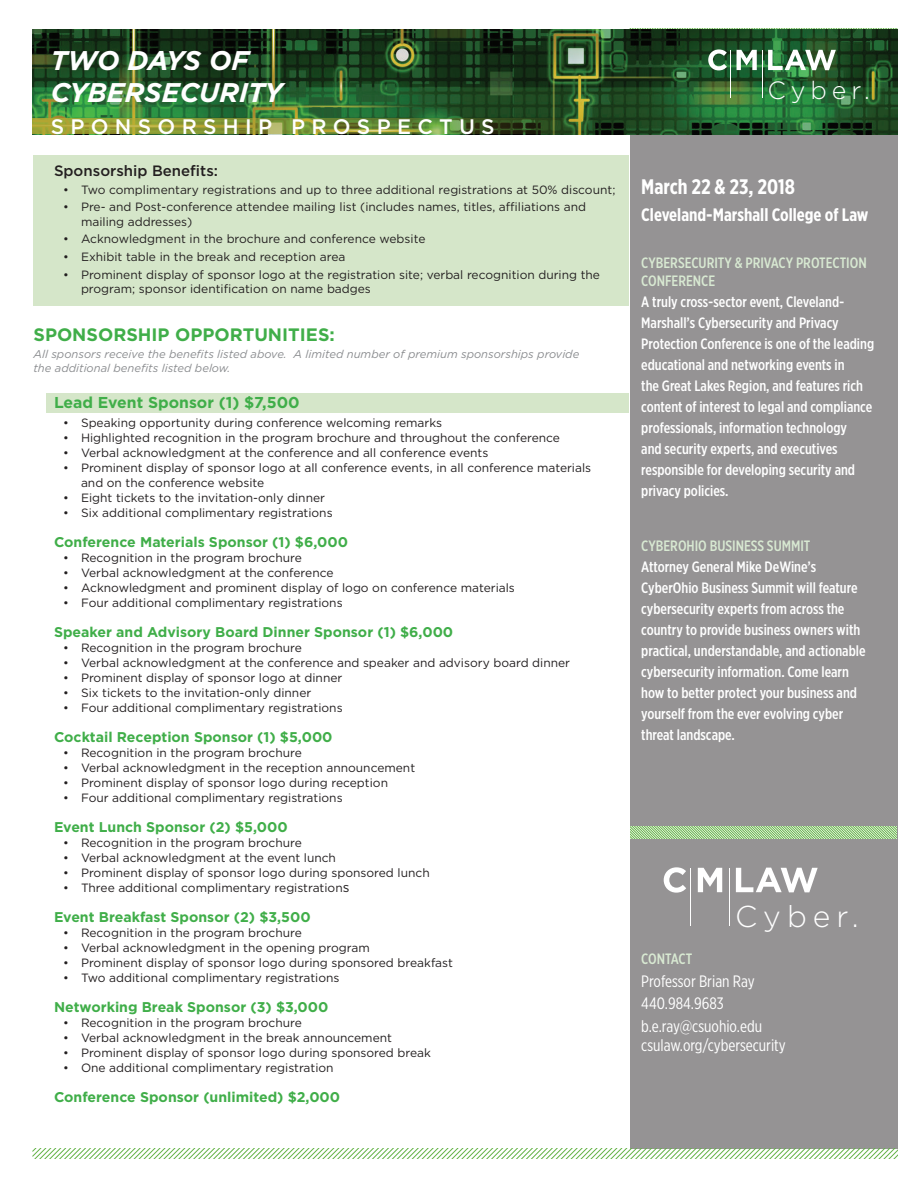
<style>
.page{position:relative;width:918px;height:1188px;background:#fff}
.page>*{position:absolute;margin:0;border:0;box-sizing:border-box;transform-origin:0 0}
.t1{font:300 30.15px "Gotham";letter-spacing:.2em;color:#fff}
.t2{font:italic 700 27px/32.4px "Gotham";color:#fff}
.t3{font:300 25.05px "Gotham";letter-spacing:.2em;color:#fff}
.t4{font:500 21px "Gotham";letter-spacing:.3em;color:#fff}
.t5{font:700 21px "Gotham X Narrow";color:#fff}
.t6{font:700 18px "Gotham X Narrow";color:#fff}
.t7{font:700 18px "Gotham";color:#40ae49}
.t8{font:16.5px/22.5px "Gotham X Narrow";color:#fff}
.t9{font:700 15.75px "Gotham";color:#40ae49}
.t10{font:500 15px/21px "Gotham X Narrow";color:#fff}
.t11{font:500 15px/18px "Gotham X Narrow";color:#d8e9d2}
.t12{font:500 15px "Gotham";color:#231f20}
.t13{font:700 14.1px "Gotham";color:#40ae49}
.t14{font:12px/14.4px "Gotham";color:#231f20}
.t15{font:italic 11.25px/13.5px "Gotham";color:#8a8c8f}
.s1{font-size:13.5px}
</style>
<div class="page">
<div style="left:46px;top:393px;width:583px;height:19px;background:#d5e6c9"></div>
<div style="left:33px;top:155px;width:596px;height:151px;background:#d5e6c9"></div>
<div style="left:630px;top:29px;width:267px;height:1119px;background:#959394"></div>
<img style="left:32px;top:29px;width:865px;height:106px">
<svg style="left:630px;top:826px;width:267px;height:13px;background:#a5d294"></svg>
<svg style="left:32px;top:1148px;width:865px;height:11px"></svg>
<svg style="left:32px;top:119px;width:560px;height:15px;background:#748732"></svg>
<svg style="left:664px;top:867px;width:22px;height:26px"></svg>
<hr style="left:691px;top:868px;width:1px;height:57px;background:#fff">
<svg style="left:698px;top:868px;width:24px;height:24px"></svg>
<hr style="left:729px;top:868px;width:1px;height:57px;background:#fff">
<svg style="left:736px;top:868px;width:82px;height:24px"></svg>
<hr style="left:731px;top:50px;width:1px;height:47px;background:#fff">
<hr style="left:762px;top:50px;width:1px;height:47px;background:#fff">
<svg style="left:630px;top:29px;width:267px;height:41px;background:#305737"></svg>
<h2 class="t2" style="left:51px;top:44px;width:233px">TWO DAYS OF<br>CYBERSECURITY</h2>
<h3 class="t4" style="left:51px;top:113px;width:446px">SPONSORSHIP PROSPECTUS</h3>
<p class="t12" style="left:54px;top:161px;width:166px">Sponsorship Benefits:</p>
<p class="t14" style="left:63px;top:182px;width:554px">• Two complimentary registrations and up to three additional registrations at 50% discount;</p>
<p class="t14" style="left:81px;top:200px;width:507px;text-indent:-18px">• Pre- and Post-conference attendee mailing list (includes names, titles, affiliations and mailing addresses)</p>
<p class="t14" style="left:63px;top:232px;width:364px">• Acknowledgment in the brochure and conference website</p>
<p class="t14" style="left:63px;top:249px;width:284px">• Exhibit table in the break and reception area</p>
<p class="t14" style="left:81px;top:267px;width:521px;text-indent:-18px">• Prominent display of sponsor logo at the registration site; verbal recognition during the program; sponsor identification on name badges</p>
<h3 class="t7" style="left:33px;top:322px;width:303px">SPONSORSHIP OPPORTUNITIES:</h3>
<p class="t15" style="left:33px;top:347px;width:547px">All sponsors receive the benefits listed above. A limited number of premium sponsorships provide the additional benefits listed below.</p>
<h3 class="t9" style="left:54px;top:392px;width:247px">Lead Event Sponsor (1) $7,500</h3>
<p class="t14" style="left:63px;top:415px;width:381px">• Speaking opportunity during conference welcoming remarks</p>
<p class="t14" style="left:63px;top:430px;width:499px">• Highlighted recognition in the program brochure and throughout the conference</p>
<p class="t14" style="left:63px;top:445px;width:427px">• Verbal acknowledgment at the conference and all conference events</p>
<p class="t14" style="left:81px;top:460px;width:512px;line-height:15px;text-indent:-18px">• Prominent display of sponsor logo at all conference events, in all conference materials and on the conference website</p>
<p class="t14" style="left:63px;top:490px;width:264px">• Eight tickets to the invitation-only dinner</p>
<p class="t14" style="left:63px;top:505px;width:271px">• Six additional complimentary registrations</p>
<p class="t13" style="left:54px;top:532px;width:296px">Conference Materials Sponsor (1) $6,000</p>
<p class="t14" style="left:63px;top:550px;width:240px">• Recognition in the program brochure</p>
<p class="t14" style="left:63px;top:565px;width:272px">• Verbal acknowledgment at the conference</p>
<p class="t14" style="left:63px;top:580px;width:453px">• Acknowledgment and prominent display of logo on conference materials</p>
<p class="t14" style="left:63px;top:595px;width:281px">• Four additional complimentary registrations</p>
<p class="t13" style="left:54px;top:622px;width:401px">Speaker and Advisory Board Dinner Sponsor (1) $6,000</p>
<p class="t14" style="left:63px;top:640px;width:240px">• Recognition in the program brochure</p>
<p class="t14" style="left:63px;top:655px;width:509px">• Verbal acknowledgment at the conference and speaker and advisory board dinner</p>
<p class="t14" style="left:63px;top:670px;width:281px">• Prominent display of sponsor logo at dinner</p>
<p class="t14" style="left:63px;top:685px;width:250px">• Six tickets to the invitation-only dinner</p>
<p class="t14" style="left:63px;top:700px;width:281px">• Four additional complimentary registrations</p>
<p class="t13" style="left:54px;top:727px;width:280px">Cocktail Reception Sponsor (1) $5,000</p>
<p class="t14" style="left:63px;top:745px;width:240px">• Recognition in the program brochure</p>
<p class="t14" style="left:63px;top:760px;width:354px">• Verbal acknowledgment in the reception announcement</p>
<p class="t14" style="left:63px;top:775px;width:327px">• Prominent display of sponsor logo during reception</p>
<p class="t14" style="left:63px;top:790px;width:281px">• Four additional complimentary registrations</p>
<p class="t13" style="left:54px;top:817px;width:235px">Event Lunch Sponsor (2) $5,000</p>
<p class="t14" style="left:63px;top:835px;width:240px">• Recognition in the program brochure</p>
<p class="t14" style="left:63px;top:850px;width:275px">• Verbal acknowledgment at the event lunch</p>
<p class="t14" style="left:63px;top:865px;width:368px">• Prominent display of sponsor logo during sponsored lunch</p>
<p class="t14" style="left:63px;top:880px;width:288px">• Three additional complimentary registration<span class="s1">s</span></p>
<p class="t13" style="left:54px;top:907px;width:258px">Event Breakfast Sponsor (2) $3,500</p>
<p class="t14" style="left:63px;top:925px;width:240px">• Recognition in the program brochure</p>
<p class="t14" style="left:63px;top:940px;width:308px">• Verbal acknowledgment in the opening program</p>
<p class="t14" style="left:63px;top:955px;width:391px">• Prominent display of sponsor logo during sponsored breakfast</p>
<p class="t14" style="left:63px;top:970px;width:278px">• Two additional complimentary registrations</p>
<p class="t13" style="left:54px;top:997px;width:276px">Networking Break Sponsor (3) $3,000</p>
<p class="t14" style="left:63px;top:1015px;width:240px">• Recognition in the program brochure</p>
<p class="t14" style="left:63px;top:1030px;width:331px">• Verbal acknowledgment in the break announcement</p>
<p class="t14" style="left:63px;top:1045px;width:370px">• Prominent display of sponsor logo during sponsored break</p>
<p class="t14" style="left:63px;top:1060px;width:272px">• One additional complimentary registration</p>
<p class="t13" style="left:54px;top:1087px;width:288px">Conference Sponsor (unlimited) $2,000</p>
<h3 class="t3" style="left:768px;top:74px;width:104px">Cyber.</h3>
<h3 class="t5" style="left:641px;top:174px;width:155px">March 22 &amp; 23, 2018</h3>
<h3 class="t6" style="left:641px;top:204px;width:229px">Cleveland-Marshall College of Law</h3>
<p class="t11" style="left:641px;top:254px;width:227px">CYBERSECURITY &amp; PRIVACY PROTECTION<br>CONFERENCE</p>
<p class="t10" style="left:641px;top:292px;width:234px">A truly cross-sector event, Cleveland-Marshall’s Cybersecurity and Privacy Protection Conference is one of the leading educational and networking events in<br>the Great Lakes Region, and features rich content of interest to legal and compliance professionals, information technology<br>and security experts, and executives responsible for developing security and privacy policies.</p>
<p class="t11" style="left:641px;top:536px;width:171px">CYBEROHIO BUSINESS SUMMIT</p>
<p class="t10" style="left:641px;top:556px;width:226px">Attorney General Mike DeWine’s CyberOhio Business Summit will feature cybersecurity experts from across the country to provide business owners with practical, understandable, and actionable cybersecurity information. Come learn how to better protect your business and yourself from the ever evolving cyber threat landscape.</p>
<h1 class="t1" style="left:735px;top:897px;width:125px">Cyber.</h1>
<p class="t11" style="left:641px;top:950px;width:53px">CONTACT</p>
<h3 class="t8" style="left:641px;top:969px;width:122px">Professor Brian Ray<br>440.984.9683 b.e.ray@csuohio.edu</h3>
<h3 class="t8" style="left:641px;top:1033px;width:146px">csulaw.org/cybersecurity</h3>
</div>
